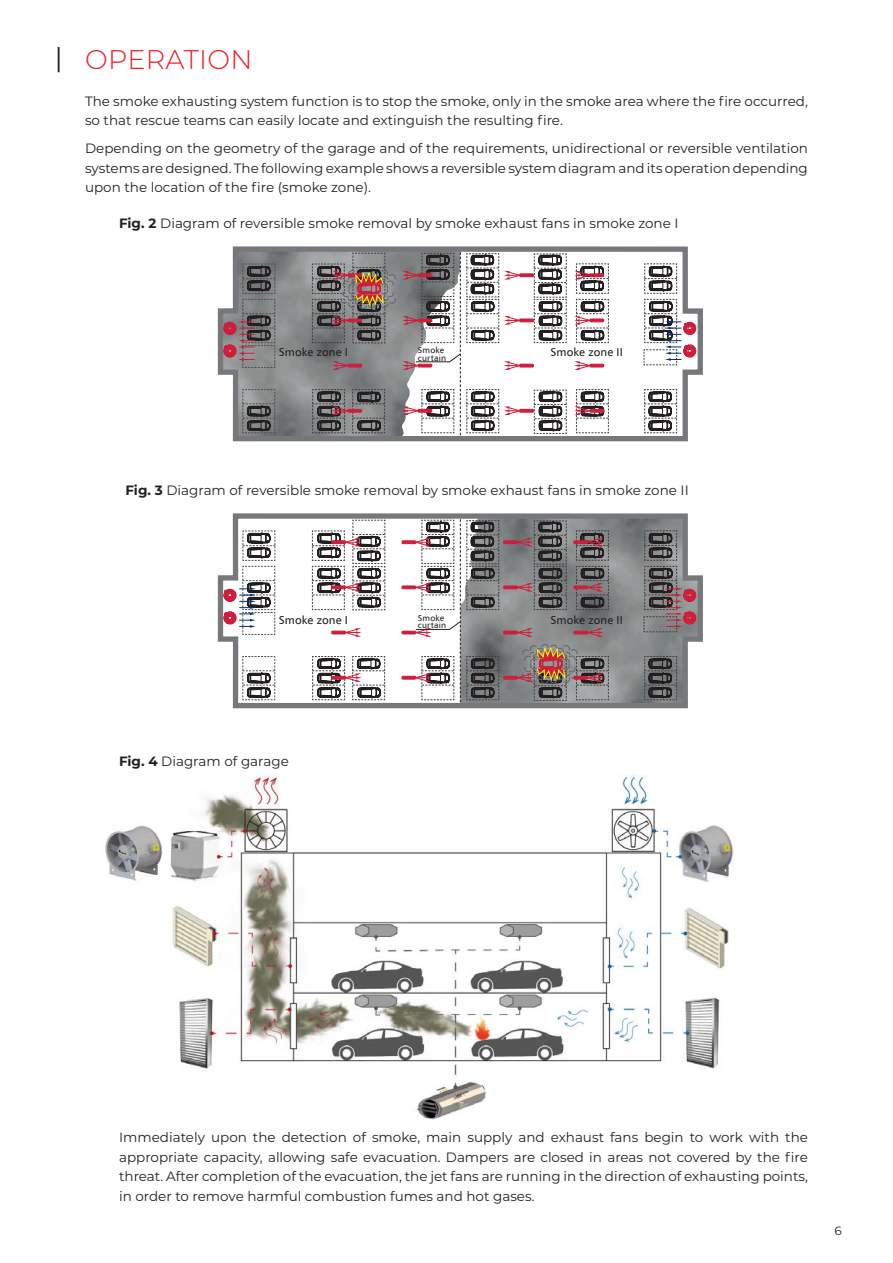
<style>
.page{position:relative;width:893px;height:1263px;background:#fff}
.page>*{position:absolute;margin:0;border:0;box-sizing:border-box;transform-origin:0 0}
.t1{font:300 27px "Montserrat";letter-spacing:.01em;color:#ee1d23}
.t2{font:13.5px/19.5px "Montserrat";color:#231f20;text-align:justify}
.t3{font:12px "Montserrat";color:#231f20}
.t4{font:11.4px "Humnst 777 EU";letter-spacing:.01em;color:#231f20}
.t5{font:8.55px/7.1px "Humnst 777 EU";letter-spacing:.02em;color:#231f20}
.s1{font-weight:400;color:#231f20}
.s2{font-weight:700}
</style>
<div class="page">
<svg style="left:217px;top:246px;width:486px;height:196px"></svg>
<svg style="left:242px;top:389px;width:33px;height:44px"></svg>
<svg style="left:644px;top:389px;width:33px;height:44px"></svg>
<svg style="left:574px;top:263px;width:35px;height:80px"></svg>
<svg style="left:332px;top:361px;width:30px;height:9px"></svg>
<svg style="left:574px;top:361px;width:30px;height:9px"></svg>
<svg style="left:312px;top:389px;width:73px;height:44px;background:#6d686a"></svg>
<svg style="left:574px;top:389px;width:35px;height:44px"></svg>
<svg style="left:224px;top:263px;width:52px;height:105px;background:#84787b"></svg>
<svg style="left:643px;top:263px;width:53px;height:102px"></svg>
<svg style="left:402px;top:252px;width:165px;height:183px"></svg>
<svg style="left:312px;top:253px;width:84px;height:91px;background:#7e7270"></svg>
<svg style="left:217px;top:513px;width:486px;height:196px"></svg>
<svg style="left:242px;top:656px;width:33px;height:44px"></svg>
<svg style="left:644px;top:656px;width:33px;height:44px"></svg>
<svg style="left:312px;top:519px;width:73px;height:91px"></svg>
<svg style="left:331px;top:628px;width:30px;height:9px"></svg>
<svg style="left:312px;top:656px;width:73px;height:44px"></svg>
<svg style="left:224px;top:530px;width:52px;height:105px"></svg>
<svg style="left:643px;top:530px;width:53px;height:102px;background:#83787a"></svg>
<svg style="left:402px;top:519px;width:207px;height:183px"></svg>
<img style="left:105px;top:774px;width:628px;height:346px">
<h1 class="t1" style="left:55px;top:41px;width:199px"><span class="s1">|</span> OPERATION</h1>
<p class="t2" style="left:85px;top:91px;width:724px">The smoke exhausting system function is to stop the smoke, only in the smoke area where the fire occurred, so that rescue teams can easily locate and extinguish the resulting fire.</p>
<p class="t2" style="left:85px;top:138px;width:724px">Depending on the geometry of the garage and of the requirements, unidirectional or reversible ventilation systems are designed. The following example shows a reversible system diagram and its operation depending upon the location of the fire (smoke zone).</p>
<p class="t2" style="left:119px;top:213px;width:561px"><span class="s2">Fig. 2</span> Diagram of reversible smoke removal by smoke exhaust fans in smoke zone I</p>
<p class="t4" style="left:279px;top:345px;width:71px">Smoke zone I</p>
<p class="t5" style="left:418px;top:347px;width:30px">Smoke curtain</p>
<p class="t4" style="left:550px;top:345px;width:74px">Smoke zone II</p>
<p class="t2" style="left:125px;top:480px;width:565px"><span class="s2">Fig. 3</span> Diagram of reversible smoke removal by smoke exhaust fans in smoke zone II</p>
<p class="t4" style="left:279px;top:612px;width:71px">Smoke zone I</p>
<p class="t5" style="left:418px;top:614px;width:30px">Smoke curtain</p>
<p class="t4" style="left:550px;top:612px;width:74px">Smoke zone II</p>
<p class="t2" style="left:119px;top:750px;width:171px"><span class="s2">Fig. 4</span> Diagram of garage</p>
<p class="t2" style="left:119px;top:1127px;width:690px">Immediately upon the detection of smoke, main supply and exhaust fans begin to work with the appropriate capacity, allowing safe evacuation. Dampers are closed in areas not covered by the fire threat. After completion of the evacuation, the jet fans are running in the direction of exhausting points, in order to remove harmful combustion fumes and hot gases.</p>
<p class="t3" style="left:835px;top:1223px;width:9px">6</p>
</div>
